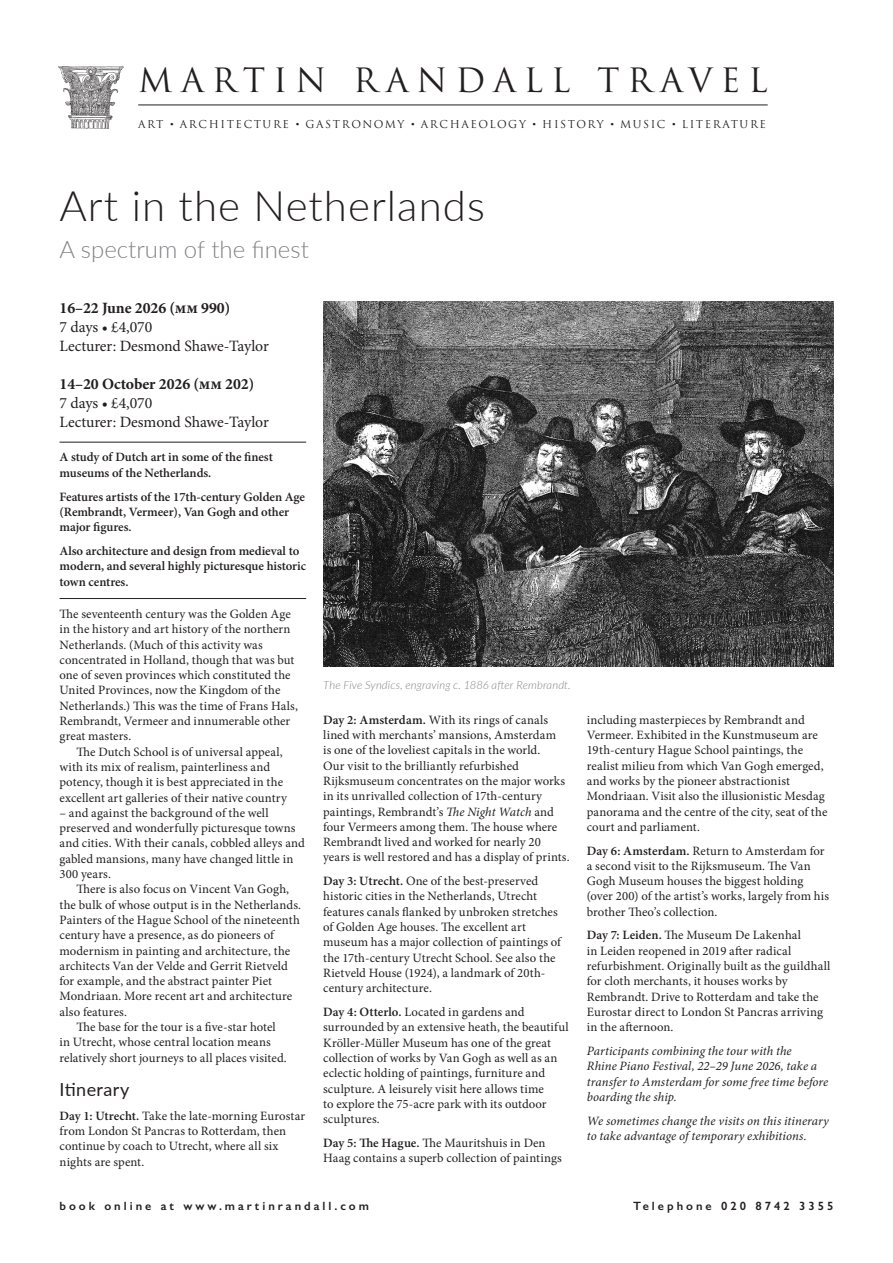
<style>
.page{position:relative;width:893px;height:1263px;background:#fff}
.page>*{position:absolute;margin:0;border:0;box-sizing:border-box;transform-origin:0 0}
.A1_A_tour_title{font:300 42px "Lato";letter-spacing:.025em;color:#231f20}
.MRT_header_22_5_Trajan{font:32.7px "Trajan Pro";letter-spacing:.245em;color:#231f20}
.A2_Tour_subtitle{font:300 24px "Lato";color:#808285}
.D3_Itinerary_heading{font:18px "Lato";letter-spacing:.02em;color:#231f20}
.B3_Dates_line_3___4_Min{font:15.75px "Minion Pro";letter-spacing:-.01em;color:#231f20}
.B1_Dates_line_1_bld_Min{font:700 15.75px "Minion Pro";letter-spacing:-.005em;color:#231f20}
.B2_Dates_line_2_Min{font:15.75px "Minion Pro";letter-spacing:-.005em;color:#231f20}
.D4_Itinerary{font:12.75px/15.3px "Minion Pro";letter-spacing:.005em;color:#231f20}
.D2_Introduction{font:12.75px/15.3px "Minion Pro";letter-spacing:.005em;color:#231f20}
.D1_Introduction_first_para{font:12.75px/15.3px "Minion Pro";letter-spacing:.005em;color:#231f20}
.D4_Itinerary-2{font:italic 12.75px/15.3px "Minion Pro";letter-spacing:.005em;color:#231f20}
.C3_Highlights_bottom_rule{font:600 12.75px/15.3px "Minion Pro";letter-spacing:-.005em;color:#231f20}
.C2_Highlights_no_rule{font:600 12.75px/15.3px "Minion Pro";letter-spacing:-.005em;color:#231f20}
.C1_Highlights_top_rule{font:600 12.75px/15.3px "Minion Pro";letter-spacing:-.005em;color:#231f20}
.t1{font:600 12px "Gill Sans";letter-spacing:.25em;color:#231f20}
.Illustration_caption{font:italic 300 11.25px "Lato";letter-spacing:.015em;color:#808285}
.MRT_subtitle_8_Trajan{font:10.65px "Trajan Pro";letter-spacing:.15em;color:#231f20}
.s1{font-family:"Adobe Caslon Pro"}
.s2{font-weight:600}
.s3{font-style:italic}
</style>
<div class="page">
<img style="left:58px;top:66px;width:66px;height:63px">
<hr style="left:138px;top:105px;width:630px;height:1px;background:#231f20">
<hr style="left:60px;top:442px;width:246px;height:1px;background:#231f20">
<hr style="left:60px;top:598px;width:246px;height:1px;background:#231f20">
<img style="left:323px;top:302px;width:510px;height:365px">
<p class="MRT_header_22_5_Trajan" style="left:138px;top:59px;width:631px">MARTIN RANDALL TRAVEL</p>
<p class="MRT_subtitle_8_Trajan" style="left:138px;top:117px;width:629px">ART <span class="s1">•</span> ARCHITECTURE <span class="s1">•</span> GASTRONOMY <span class="s1">•</span> ARCHAEOLOGY <span class="s1">•</span> HISTORY <span class="s1">•</span> MUSIC <span class="s1">•</span> LITERATURE</p>
<p class="A1_A_tour_title" style="left:60px;top:177px;width:427px">Art in the Netherlands</p>
<p class="A2_Tour_subtitle" style="left:60px;top:233px;width:251px">A spectrum of the finest</p>
<p class="B1_Dates_line_1_bld_Min" style="left:60px;top:297px;width:172px">16–22 June 2026 (mm 990)</p>
<p class="B2_Dates_line_2_Min" style="left:60px;top:317px;width:94px">7 days • £4,070</p>
<p class="B3_Dates_line_3___4_Min" style="left:60px;top:336px;width:211px">Lecturer: Desmond Shawe-Taylor</p>
<p class="B1_Dates_line_1_bld_Min" style="left:60px;top:373px;width:196px">14–20 October 2026 (mm 202)</p>
<p class="B2_Dates_line_2_Min" style="left:60px;top:392px;width:94px">7 days • £4,070</p>
<p class="B3_Dates_line_3___4_Min" style="left:60px;top:411px;width:211px">Lecturer: Desmond Shawe-Taylor</p>
<p class="C1_Highlights_top_rule" style="left:60px;top:450px;width:215px">A study of Dutch art in some of the finest museums of the Netherlands.</p>
<p class="C2_Highlights_no_rule" style="left:60px;top:489px;width:247px">Features artists of the 17th-century Golden Age (Rembrandt, Vermeer), Van Gogh and other major figures.</p>
<p class="C3_Highlights_bottom_rule" style="left:60px;top:543px;width:248px">Also architecture and design from medieval to modern, and several highly picturesque historic town centres.</p>
<p class="D1_Introduction_first_para" style="left:60px;top:606px;width:240px">The seventeenth century was the Golden Age in the history and art history of the northern Netherlands. (Much of this activity was concentrated in Holland, though that was but one of seven provinces which constituted the United Provinces, now the Kingdom of the Netherlands.) This was the time of Frans Hals, Rembrandt, Vermeer and innumerable other great masters.</p>
<p class="D2_Introduction" style="left:60px;top:744px;width:229px;text-indent:17px">The Dutch School is of universal appeal, with its mix of realism, painterliness and potency, though it is best appreciated in the excellent art galleries of their native country</p>
<p class="D2_Introduction" style="left:60px;top:805px;width:247px">– and against the background of the well preserved and wonderfully picturesque towns and cities. With their canals, cobbled alleys and gabled mansions, many have changed little in 300 years.</p>
<p class="D2_Introduction" style="left:60px;top:882px;width:243px;text-indent:17px">There is also focus on Vincent Van Gogh, the bulk of whose output is in the Netherlands.<br>Painters of the Hague School of the nineteenth century have a presence, as do pioneers of modernism in painting and architecture, the architects Van der Velde and Gerrit Rietveld for example, and the abstract painter Piet Mondriaan. More recent art and architecture also features.</p>
<p class="D2_Introduction" style="left:60px;top:1019px;width:229px;text-indent:17px">The base for the tour is a five-star hotel in Utrecht, whose central location means relatively short journeys to all places visited.</p>
<p class="D3_Itinerary_heading" style="left:60px;top:1076px;width:72px">Itinerary</p>
<p class="D4_Itinerary" style="left:60px;top:1108px;width:247px"><span class="s2">Day 1: Utrecht.</span> Take the late-morning Eurostar from London St Pancras to Rotterdam, then continue by coach to Utrecht, where all six nights are spent.</p>
<p class="Illustration_caption" style="left:323px;top:677px;width:249px">The Five Syndics, engraving c. 1886 after Rembrandt.</p>
<p class="D4_Itinerary" style="left:323px;top:712px;width:248px"><span class="s2">Day 2: Amsterdam.</span> With its rings of canals lined with merchants’ mansions, Amsterdam<br>is one of the loveliest capitals in the world.<br>Our visit to the brilliantly refurbished Rijksmuseum concentrates on the major works in its unrivalled collection of 17th-century paintings, Rembrandt’s <span class="s3">The Night Watch</span> and four Vermeers among them. The house where Rembrandt lived and worked for nearly 20 years is well restored and has a display of prints.</p>
<p class="D4_Itinerary" style="left:323px;top:873px;width:239px"><span class="s2">Day 3: Utrecht.</span> One of the best-preserved historic cities in the Netherlands, Utrecht features canals flanked by unbroken stretches of Golden Age houses. The excellent art museum has a major collection of paintings of the 17th-century Utrecht School. See also the Rietveld House (1924), a landmark of 20th&shy;century architecture.</p>
<p class="D4_Itinerary" style="left:323px;top:1004px;width:247px"><span class="s2">Day 4: Otterlo.</span> Located in gardens and surrounded by an extensive heath, the beautiful Kröller-Müller Museum has one of the great collection of works by Van Gogh as well as an eclectic holding of paintings, furniture and sculpture. A leisurely visit here allows time<br>to explore the 75-acre park with its outdoor sculptures.</p>
<p class="D4_Itinerary" style="left:323px;top:1135px;width:240px"><span class="s2">Day 5: The Hague.</span> The Mauritshuis in Den<br>Haag contains a superb collection of paintings</p>
<p class="D4_Itinerary" style="left:587px;top:712px;width:242px">including masterpieces by Rembrandt and Vermeer. Exhibited in the Kunstmuseum are 19th-century Hague School paintings, the realist milieu from which Van Gogh emerged, and works by the pioneer abstractionist Mondriaan. Visit also the illusionistic Mesdag panorama and the centre of the city, seat of the court and parliament.</p>
<p class="D4_Itinerary" style="left:587px;top:843px;width:244px"><span class="s2">Day 6: Amsterdam.</span> Return to Amsterdam for a second visit to the Rijksmuseum. The Van Gogh Museum houses the biggest holding (over 200) of the artist’s works, largely from his brother Theo’s collection.</p>
<p class="D4_Itinerary" style="left:587px;top:928px;width:245px"><span class="s2">Day 7: Leiden.</span> The Museum De Lakenhal<br>in Leiden reopened in 2019 after radical refurbishment. Originally built as the guildhall for cloth merchants, it houses works by Rembrandt. Drive to Rotterdam and take the Eurostar direct to London St Pancras arriving in the afternoon.</p>
<p class="D4_Itinerary-2" style="left:587px;top:1043px;width:243px">Participants combining the tour with the<br>Rhine Piano Festival, 22–29 June 2026, take a transfer to Amsterdam for some free time before boarding the ship.</p>
<p class="D4_Itinerary-2" style="left:587px;top:1113px;width:243px">We sometimes change the visits on this itinerary to take advantage of temporary exhibitions.</p>
<p class="t1" style="left:60px;top:1199px;width:311px">book online at www.martinrandall.com</p>
<p class="t1" style="left:633px;top:1199px;width:202px">Telephone 020 8742 3355</p>
</div>
